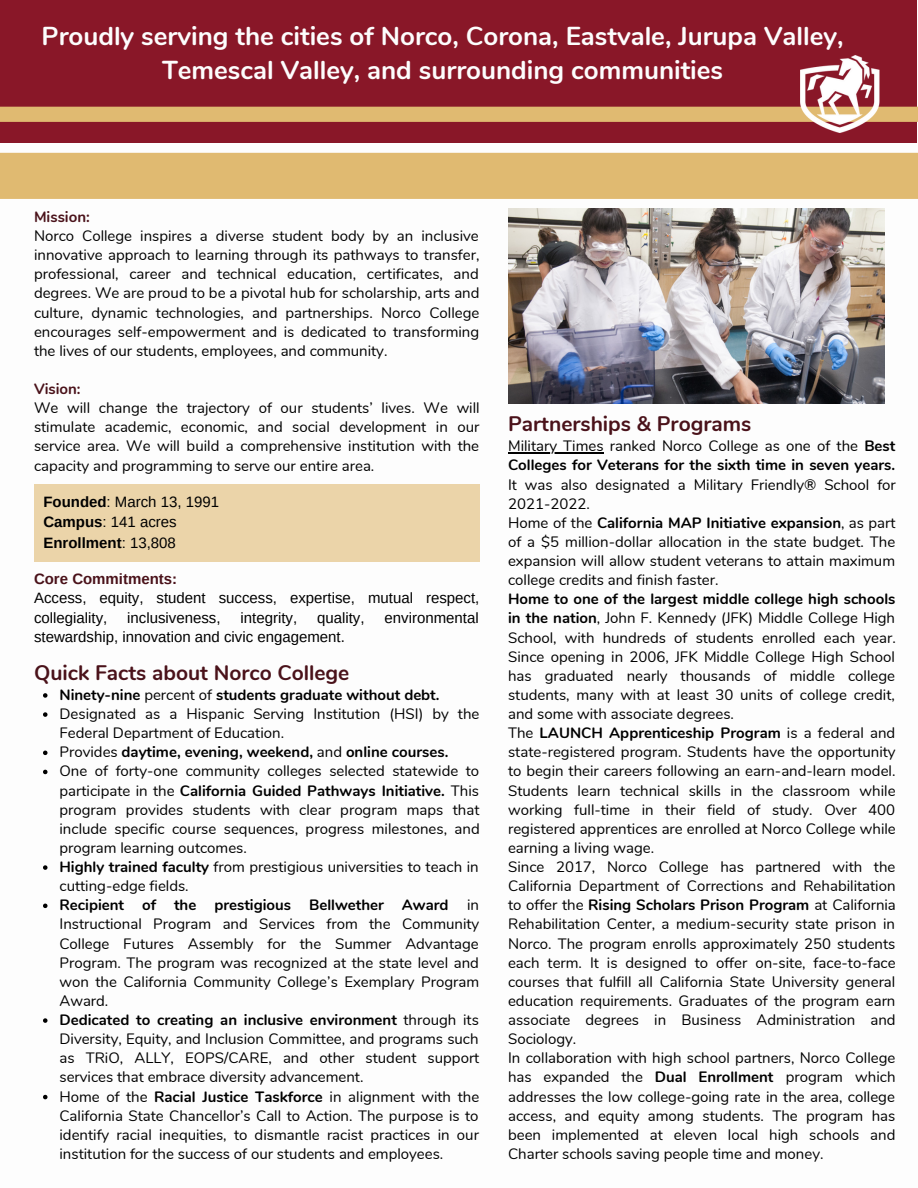
<style>
.page{position:relative;width:918px;height:1188px;background:#fff}
.page>*{position:absolute;margin:0;border:0;box-sizing:border-box;transform-origin:0 0}
.t1{font:700 25.95px/33.8px "Nunito";color:#fdfdfd;text-align:center}
.t2{font:700 21px "Nunito";color:#4a121a}
.t3{font:15px/19.2px "Nunito";color:#000}
.t4{font:15px/20.2px "Arimo";color:#000}
.t5{font:700 15px/19.2px "Nunito";color:#000}
.t6{font:700 15px "Arimo";color:#4a121a}
.t7{font:700 15px "Nunito";color:#4a121a}
.s1{font-weight:700}
.s2{font-weight:400}
</style>
<div class="page">
<div style="left:0;top:0;width:917px;height:142px;background:#891728"></div>
<svg style="left:0;top:107px;width:918px;height:92px;fill:#e0ba71"></svg>
<img style="left:801px;top:56px;width:90px;height:76px">
<div style="left:34px;top:484px;width:446px;height:77px;background:#ebd4a9"></div>
<img style="left:508px;top:209px;width:377px;height:194px">
<svg style="left:43px;top:693px;width:5px;height:5px"></svg>
<svg style="left:43px;top:712px;width:5px;height:5px"></svg>
<svg style="left:43px;top:751px;width:5px;height:4px"></svg>
<svg style="left:43px;top:770px;width:5px;height:4px"></svg>
<svg style="left:43px;top:865px;width:5px;height:5px"></svg>
<svg style="left:43px;top:904px;width:5px;height:4px"></svg>
<svg style="left:43px;top:1018px;width:5px;height:5px"></svg>
<svg style="left:43px;top:1095px;width:5px;height:4px"></svg>
<hr style="left:508px;top:452px;width:96px;height:2px;background:#000">
<h1 class="t1" style="left:42px;top:20px;width:804px">Proudly serving the cities of Norco, Corona, Eastvale, Jurupa Valley,<br>Temescal Valley, and surrounding communities</h1>
<p class="t7" style="left:34px;top:207px;width:57px">Mission:</p>
<p class="t3" style="left:34px;top:227px;width:447px;text-align:justify">Norco College inspires a diverse student body by an inclusive innovative approach to learning through its pathways to transfer, professional, career and technical education, certificates, and degrees. We are proud to be a pivotal hub for scholarship, arts and culture, dynamic technologies, and partnerships. Norco College encourages self-empowerment and is dedicated to transforming the lives of our students, employees, and community.</p>
<p class="t7" style="left:34px;top:379px;width:48px">Vision:</p>
<p class="t3" style="left:34px;top:399px;width:447px;text-align:justify">We will change the trajectory of our students’ lives. We will stimulate academic, economic, and social development in our service area. We will build a comprehensive institution with the capacity and programming to serve our entire area.</p>
<p class="t4" style="left:43px;top:492px;width:177px"><span class="s1">Founded</span>: March 13, 1991<br><span class="s1">Campus</span>: 141 acres<br><span class="s1">Enrollment</span>: 13,808</p>
<p class="t6" style="left:34px;top:571px;width:145px">Core Commitments:</p>
<p class="t4" style="left:34px;top:589px;width:447px;line-height:19.2px">Access, equity, student success, expertise, mutual respect, collegiality,</p>
<p class="t4" style="left:127px;top:607px;width:95px">inclusiveness,</p>
<p class="t4" style="left:241px;top:607px;width:58px">integrity,</p>
<p class="t4" style="left:317px;top:607px;width:49px">quality,</p>
<p class="t4" style="left:385px;top:607px;width:96px">environmental</p>
<p class="t4" style="left:34px;top:626px;width:312px">stewardship, innovation and civic engagement.</p>
<h2 class="t2" style="left:34px;top:658px;width:317px">Quick Facts about Norco College</h2>
<p class="t3" style="left:59px;top:685px;width:422px"><span class="s1">Ninety-nine</span> percent of <span class="s1">students graduate without debt.<br></span>Designated as a Hispanic Serving Institution (HSI) by the Federal Department of Education.<br>Provides <span class="s1">daytime, evening, weekend,</span> and <span class="s1">online courses.<br></span>One of forty-one community colleges selected statewide to participate in the <span class="s1">California Guided Pathways Initiative.</span> This program provides students with clear program maps that include specific course sequences, progress milestones, and program learning outcomes.<br><span class="s1">Highly trained faculty</span> from prestigious universities to teach in cutting-edge fields.<br><span class="s1">Recipient of the prestigious Bellwether Award</span> in Instructional Program and Services from the Community College Futures Assembly for the Summer Advantage Program. The program was recognized at the state level and won the California Community College’s Exemplary Program Award.<br><span class="s1">Dedicated to creating an inclusive environment</span> through its Diversity, Equity, and Inclusion Committee, and programs such as TRiO, ALLY, EOPS/CARE, and other student support services that embrace diversity advancement.<br>Home of the <span class="s1">Racial Justice Taskforce</span> in alignment with the California State Chancellor’s Call to Action. The purpose is to identify racial inequities, to dismantle racist practices in our institution for the success of our students and employees.</p>
<h2 class="t2" style="left:508px;top:410px;width:245px">Partnerships &amp; Programs</h2>
<p class="t5" style="left:508px;top:437px;width:389px"><span class="s2">Military Times ranked Norco College as one of the</span> Best<br>Colleges for Veterans for the sixth time in seven years.</p>
<p class="t3" style="left:508px;top:475px;width:389px">It was also designated a Military Friendly® School for 2021-2022.<br>Home of the <span class="s1">California MAP Initiative expansion</span>, as part of a $5 million-dollar allocation in the state budget. The expansion will allow student veterans to attain maximum college credits and finish faster.</p>
<p class="t3" style="left:508px;top:590px;width:389px"><span class="s1">Home to one of the largest middle college high schools in the nation</span>, John F. Kennedy (JFK) Middle College High School, with hundreds of students enrolled each year.<br>Since opening in 2006, JFK Middle College High School has graduated nearly thousands of middle college students, many with at least 30 units of college credit, and some with associate degrees.<br>The <span class="s1">LAUNCH Apprenticeship Program</span> is a federal and state-registered program. Students have the opportunity to begin their careers following an earn-and-learn model.<br>Students learn technical skills in the classroom while working full-time in their field of study. Over 400 registered apprentices are enrolled at Norco College while earning a living wage.<br>Since 2017, Norco College has partnered with the California Department of Corrections and Rehabilitation to offer the <span class="s1">Rising Scholars Prison Program</span> at California Rehabilitation Center, a medium-security state prison in Norco. The program enrolls approximately 250 students each term. It is designed to offer on-site, face-to-face courses that fulfill all California State University general education requirements. Graduates of the program earn associate degrees in Business Administration and Sociology.<br>In collaboration with high school partners, Norco College has expanded the <span class="s1">Dual Enrollment</span> program which addresses the low college-going rate in the area, college access, and equity among students. The program has been implemented at eleven local high schools and Charter schools saving people time and money.</p>
</div>
